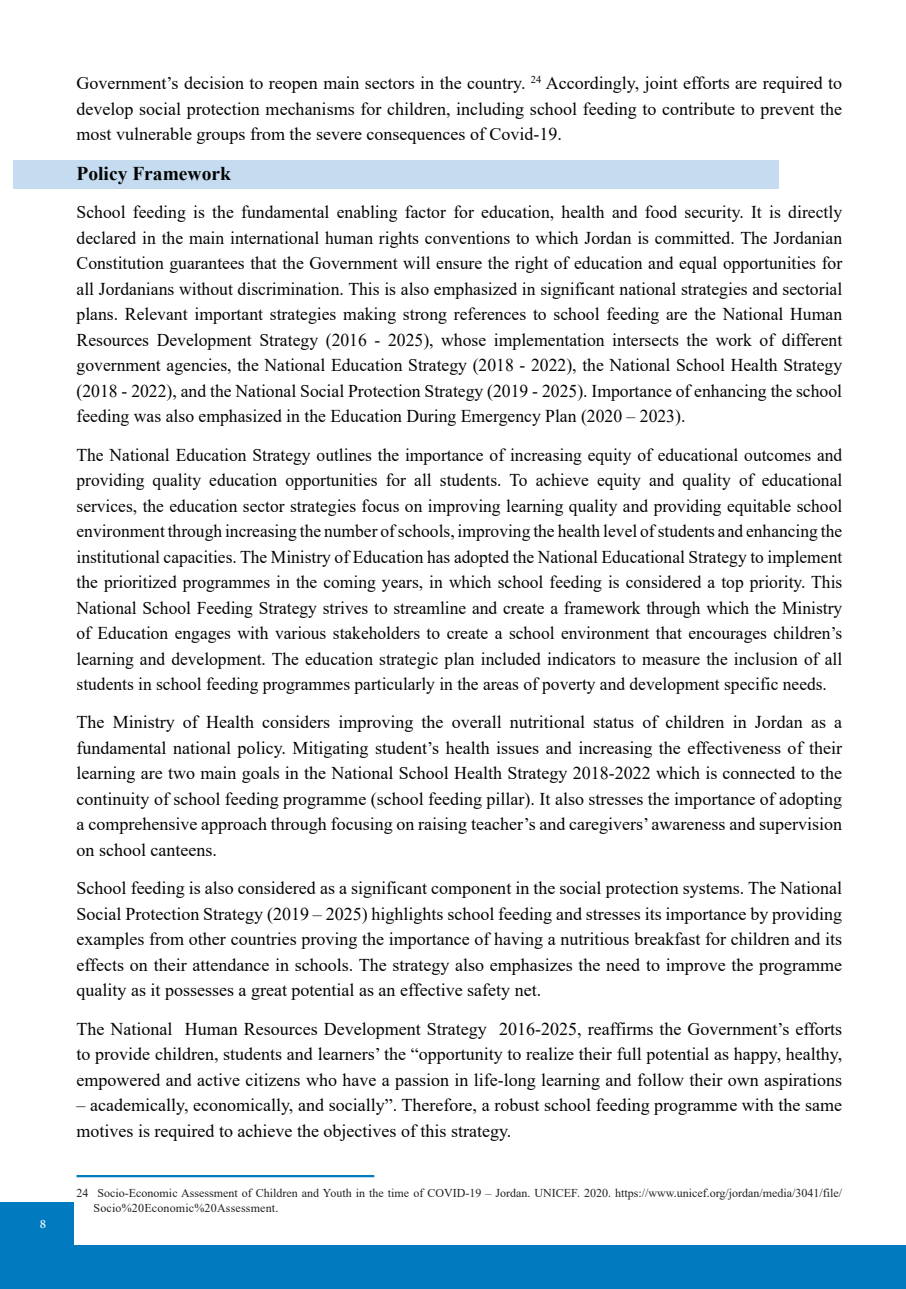
<style>
.page{position:relative;width:906px;height:1289px;background:#fff}
.page>*{position:absolute;margin:0;border:0;box-sizing:border-box;transform-origin:0 0}
.t1{font:700 19.5px "Times New Roman";color:#040503}
.t2{font:18px/25.5px "Times New Roman";color:#040503;text-align:justify}
.t3{font:18px "Adobe Arabic";color:#fff}
.t4{font:12px/15px "Times New Roman";color:#231f20}
</style>
<div class="page">
<div style="left:0;top:1245px;width:906px;height:43px;background:#027abf"></div>
<div style="left:0;top:1201px;width:73px;height:44px;background:#027abf"></div>
<div style="left:13px;top:160px;width:765px;height:28px;background:#c4dbf0"></div>
<hr style="left:77px;top:1174px;width:297px;height:3px;background:#027abf">
<p class="t3" style="left:40px;top:1210px;width:8px">8</p>
<p class="t2" style="left:77px;top:70px;width:767px">Government’s decision to reopen main sectors in the country. <sup>24</sup> Accordingly, joint efforts are required to develop social protection mechanisms for children, including school feeding to contribute to prevent the most vulnerable groups from the severe consequences of Covid-19.</p>
<p class="t1" style="left:77px;top:159px;width:156px">Policy Framework</p>
<p class="t2" style="left:77px;top:199px;width:767px">School feeding is the fundamental enabling factor for education, health and food security. It is directly declared in the main international human rights conventions to which Jordan is committed. The Jordanian Constitution guarantees that the Government will ensure the right of education and equal opportunities for all Jordanians without discrimination. This is also emphasized in significant national strategies and sectorial plans. Relevant important strategies making strong references to school feeding are the National Human Resources Development Strategy (2016 - 2025), whose implementation intersects the work of different government agencies, the National Education Strategy (2018 - 2022), the National School Health Strategy (2018 - 2022), and the National Social Protection Strategy (2019 - 2025). Importance of enhancing the school feeding was also emphasized in the Education During Emergency Plan (2020 – 2023).</p>
<p class="t2" style="left:77px;top:441px;width:767px">The National Education Strategy outlines the importance of increasing equity of educational outcomes and providing quality education opportunities for all students. To achieve equity and quality of educational services, the education sector strategies focus on improving learning quality and providing equitable school environment through increasing the number of schools, improving the health level of students and enhancing the institutional capacities. The Ministry of Education has adopted the National Educational Strategy to implement the prioritized programmes in the coming years, in which school feeding is considered a top priority. This National School Feeding Strategy strives to streamline and create a framework through which the Ministry of Education engages with various stakeholders to create a school environment that encourages children’s learning and development. The education strategic plan included indicators to measure the inclusion of all students in school feeding programmes particularly in the areas of poverty and development specific needs.</p>
<p class="t2" style="left:77px;top:709px;width:767px">The Ministry of Health considers improving the overall nutritional status of children in Jordan as a fundamental national policy. Mitigating student’s health issues and increasing the effectiveness of their learning are two main goals in the National School Health Strategy 2018-2022 which is connected to the continuity of school feeding programme (school feeding pillar). It also stresses the importance of adopting a comprehensive approach through focusing on raising teacher’s and caregivers’ awareness and supervision on school canteens.</p>
<p class="t2" style="left:77px;top:874px;width:767px">School feeding is also considered as a significant component in the social protection systems. The National Social Protection Strategy (2019 – 2025) highlights school feeding and stresses its importance by providing examples from other countries proving the importance of having a nutritious breakfast for children and its effects on their attendance in schools. The strategy also emphasizes the need to improve the programme quality as it possesses a great potential as an effective safety net.</p>
<p class="t2" style="left:77px;top:1015px;width:767px">The National Human Resources Development Strategy 2016-2025, reaffirms the Government’s efforts to provide children, students and learners’ the “opportunity to realize their full potential as happy, healthy, empowered and active citizens who have a passion in life-long learning and follow their own aspirations</p>
<p class="t2" style="left:77px;top:1091px;width:767px">– academically, economically, and socially”. Therefore, a robust school feeding programme with the same motives is required to achieve the objectives of this strategy.</p>
<p class="t4" style="left:94px;top:1185px;width:750px;text-indent:-17px">24 Socio-Economic Assessment of Children and Youth in the time of COVID-19 – Jordan. UNICEF. 2020. https://www.unicef.org/jordan/media/3041/file/<br>Socio%20Economic%20Assessment.</p>
</div>
